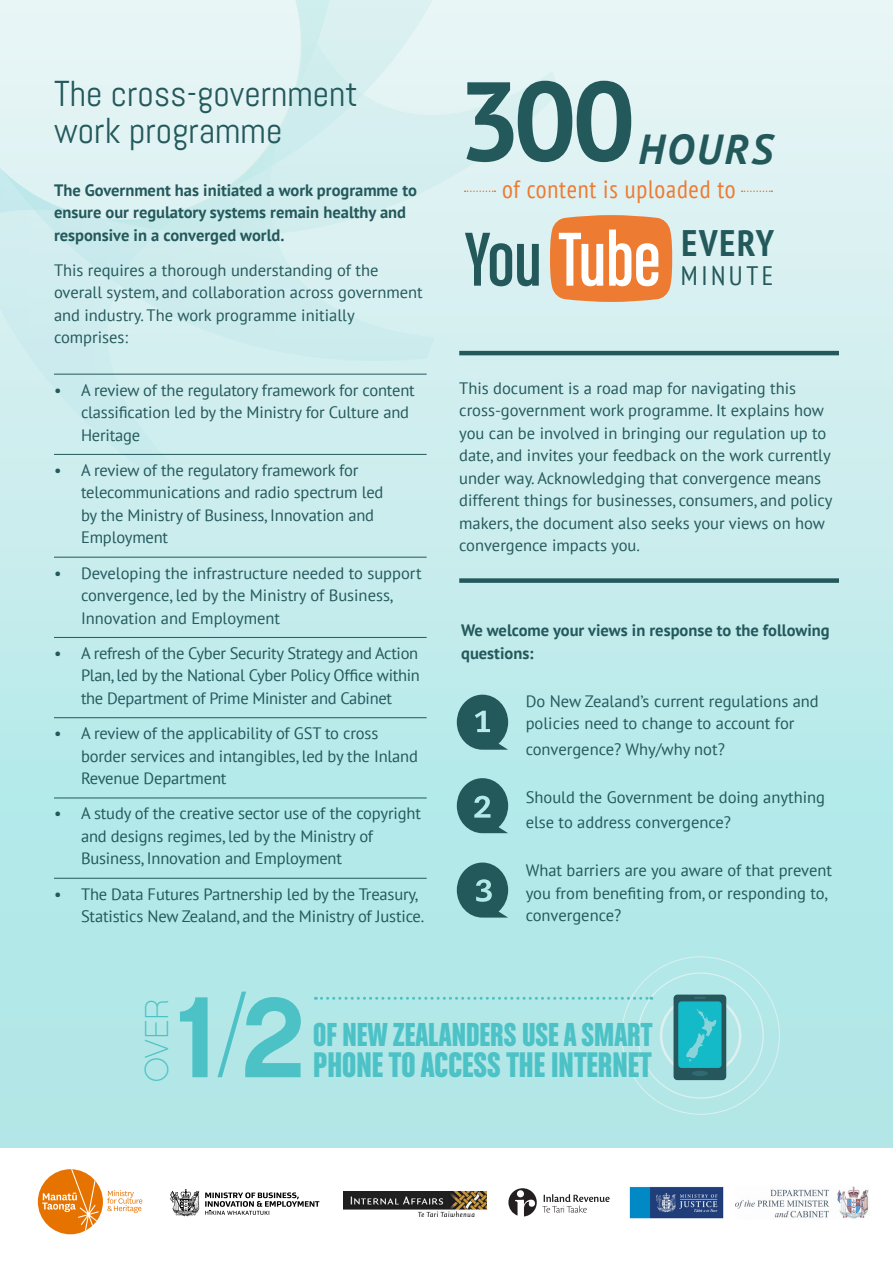
<style>
.page{position:relative;width:893px;height:1263px;background:#fff}
.page>*{position:absolute;margin:0;border:0;box-sizing:border-box;transform-origin:0 0}
.Body{font:115.05px "Chalet New York Nineteen Sixty";color:#4dc2c6}
.Body-2{font:700 111.75px "PT Sans";color:#24595c}
.Body-3{font:81.15px "Chalet Comprime Cologne Sixty";color:#fff}
.Body-4{font:italic 700 41.85px "PT Sans";letter-spacing:.06em;color:#24595c}
.Body-5{font:37.8px "Chalet Comprime Hong Kong Sixty";color:#4dc2c6}
.Body-6{font:700 condensed 36.9px "PT Sans";letter-spacing:.05em;color:#24595c}
.Sub_heading{font:36px/37.5px "Abel";color:#24595c}
.Body-7{font:35.4px "Chalet Comprime Hong Kong Sixty";color:#4dc2c6}
.Body-8{font:33.15px "Chalet Paris Nineteen Sixty";color:#4dc2c6}
.Body-9{font:condensed 26.7px "PT Sans";letter-spacing:.13em;color:#24595c}
.Body-10{font:condensed 25.05px "PT Sans";letter-spacing:.03em;color:#ed7b32}
.Body-11{font:16.5px/22.5px "PT Sans";color:#24595c}
.Body-12{font:700 16.5px/22.5px "PT Sans";color:#24595c}
.s1{color:#24595c}
.s2{font-family:"Chalet Paris Nineteen Eighty"}
</style>
<div class="page">
<div style="left:0;top:0;width:893px;height:1147px;background:linear-gradient(to bottom,#e7f4f5,#a8e5e5)"></div>
<hr style="left:54px;top:374px;width:373px;height:1px;background:#24595c">
<hr style="left:54px;top:454px;width:373px;height:1px;background:#24595c">
<hr style="left:54px;top:557px;width:373px;height:1px;background:#24595c">
<hr style="left:54px;top:637px;width:373px;height:1px;background:#24595c">
<hr style="left:54px;top:717px;width:373px;height:1px;background:#24595c">
<hr style="left:54px;top:798px;width:373px;height:1px;background:#24595c">
<hr style="left:54px;top:878px;width:373px;height:1px;background:#24595c">
<svg style="left:550px;top:215px;width:122px;height:87px;background:#eb823e"></svg>
<svg style="left:0;top:0;width:495px;height:361px;background:#d9f0f1"></svg>
<svg style="left:742px;top:191px;width:30px;height:1px"></svg>
<svg style="left:457px;top:862px;width:51px;height:55px;background:#497e80"></svg>
<svg style="left:457px;top:778px;width:51px;height:55px;background:#487e80"></svg>
<svg style="left:457px;top:695px;width:51px;height:55px;background:#487b7e"></svg>
<svg style="left:170px;top:1189px;width:149px;height:27px"></svg>
<svg style="left:508px;top:1188px;width:102px;height:28px"></svg>
<img style="left:344px;top:1192px;width:143px;height:24px">
<img style="left:736px;top:1187px;width:133px;height:32px">
<hr style="left:459px;top:351px;width:380px;height:4px;background:#24595c">
<div style="left:459px;top:578px;width:380px;height:5px;background:#24595c"></div>
<div style="left:38px;top:1169px;width:65px;height:65px;background:#e67300;border-radius:50%"></div>
<svg style="left:42px;top:1169px;width:57px;height:62px"></svg>
<svg style="left:107px;top:1190px;width:35px;height:23px"></svg>
<div style="left:660px;top:995px;width:81px;height:81px;border:3px solid #dcf0f1;border-radius:50%"></div>
<div style="left:673px;top:994px;width:53px;height:86px;background:#26575c;border-radius:4px"></div>
<div style="left:678px;top:1001px;width:43px;height:67px;background:#14bac7;border-radius:3px"></div>
<svg style="left:694px;top:997px;width:12px;height:2px"></svg>
<div style="left:692px;top:1071px;width:16px;height:5px;background:#306b73;border-radius:50%"></div>
<svg style="left:686px;top:1009px;width:31px;height:53px"></svg>
<svg style="left:315px;top:997px;width:337px;height:3px"></svg>
<img style="left:629px;top:1186px;width:95px;height:33px">
<p class="Sub_heading" style="left:54px;top:75px;width:306px">The cross-government work programme</p>
<p class="Body-12" style="left:54px;top:178px;width:364px">The Government has initiated a work programme to ensure our regulatory systems remain healthy and responsive in a converged world.</p>
<p class="Body-11" style="left:54px;top:258px;width:370px">This requires a thorough understanding of the overall system, and collaboration across government and industry. The work programme initially comprises:</p>
<p class="Body-11" style="left:81px;top:378px;width:335px;text-indent:-27px">• A review of the regulatory framework for content classification led by the Ministry for Culture and<br>Heritage</p>
<p class="Body-11" style="left:81px;top:458px;width:304px;text-indent:-27px">• A review of the regulatory framework for telecommunications and radio spectrum led by the Ministry of Business, Innovation and Employment</p>
<p class="Body-11" style="left:81px;top:561px;width:342px;text-indent:-27px">• Developing the infrastructure needed to support convergence, led by the Ministry of Business,<br>Innovation and Employment</p>
<p class="Body-11" style="left:81px;top:641px;width:340px;text-align:justify;text-indent:-27px">• A refresh of the Cyber Security Strategy and Action Plan, led by the National Cyber Policy Office within the Department of Prime Minister and Cabinet</p>
<p class="Body-11" style="left:81px;top:722px;width:338px;text-indent:-27px">• A review of the applicability of GST to cross border services and intangibles, led by the Inland<br>Revenue Department</p>
<p class="Body-11" style="left:81px;top:802px;width:341px;text-indent:-27px">• A study of the creative sector use of the copyright and designs regimes, led by the Ministry of<br>Business, Innovation and Employment</p>
<p class="Body-11" style="left:81px;top:882px;width:345px;text-indent:-27px">• The Data Futures Partnership led by the Treasury,<br>Statistics New Zealand, and the Ministry of Justice.</p>
<p class="Body-2" style="left:458px;top:47px;width:179px">300</p>
<p class="Body-4" style="left:638px;top:121px;width:136px">HOURS</p>
<p class="Body-10" style="left:502px;top:173px;width:235px">of content is uploaded to</p>
<p class="Body-3" style="left:465px;top:215px;width:197px"><span class="s1">You</span> Tube</p>
<p class="Body-6" style="left:681px;top:219px;width:94px">EVERY</p>
<p class="Body-9" style="left:681px;top:258px;width:94px">MINUTE</p>
<p class="Body-11" style="left:459px;top:376px;width:375px">This document is a road map for navigating this cross-government work programme. It explains how you can be involved in bringing our regulation up to date, and invites your feedback on the work currently under way. Acknowledging that convergence means different things for businesses, consumers, and policy makers, the document also seeks your views on how convergence impacts you.</p>
<p class="Body-12" style="left:461px;top:619px;width:370px">We welcome your views in response to the following questions:</p>
<p class="Body-11" style="left:526px;top:689px;width:295px">Do New Zealand’s current regulations and policies need to change to account for</p>
<p class="Body-11" style="left:526px;top:737px;width:201px">convergence? Why/why not?</p>
<p class="Body-11" style="left:526px;top:784px;width:301px;line-height:25.5px">Should the Government be doing anything else to address convergence?</p>
<p class="Body-11" style="left:526px;top:859px;width:308px">What barriers are you aware of that prevent you from benefiting from, or responding to, convergence?</p>
<p class="Body-8" style="left:138px;top:1082px;width:85px;rotate:-90deg">OVER</p>
<p class="Body" style="left:175px;top:967px;width:133px">1<span class="s2">/</span>2</p>
<p class="Body-7" style="left:313px;top:1013px;width:341px">OF NEW ZEALANDERS USE A SMART</p>
<p class="Body-5" style="left:313px;top:1042px;width:340px">PHONE TO ACCESS THE INTERNET</p>
</div>
